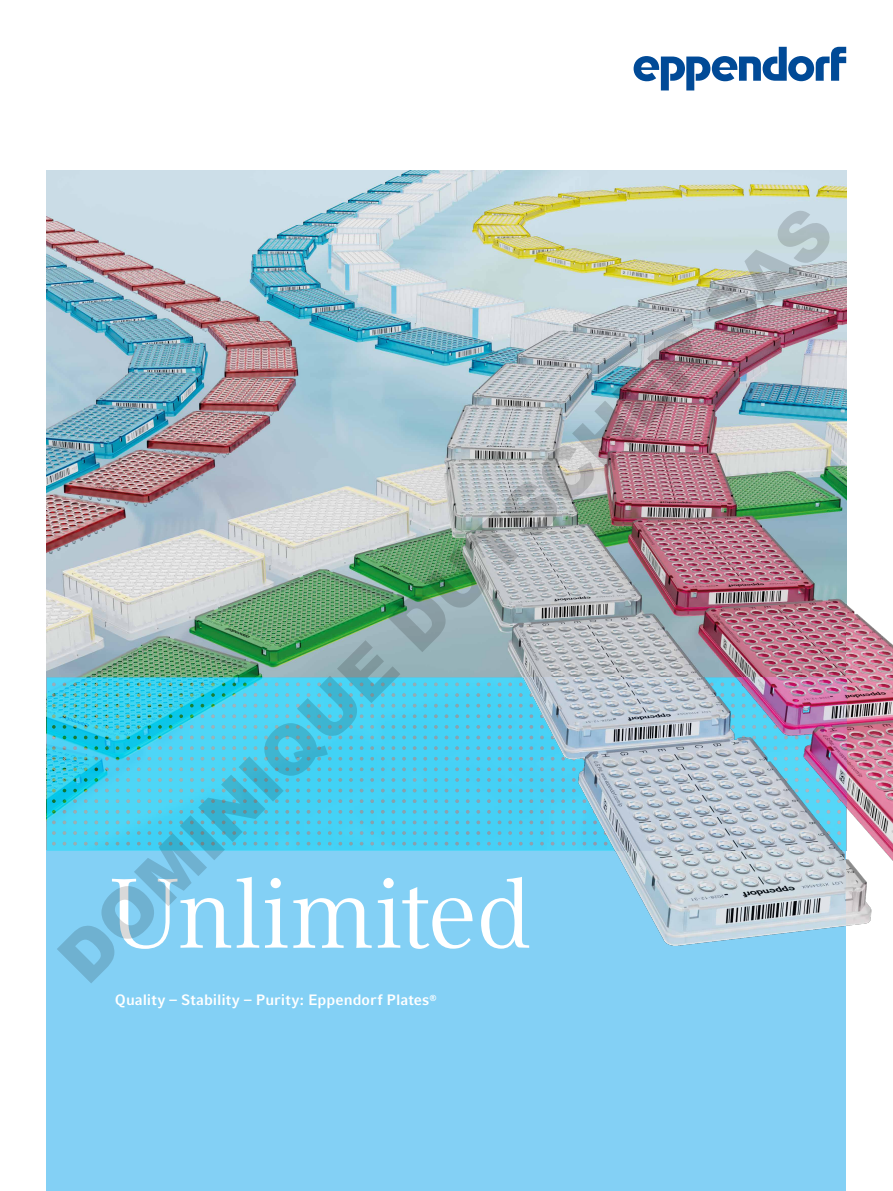
<style>
.page{position:relative;width:893px;height:1191px;background:#fff}
.page>*{position:absolute;margin:0;border:0;box-sizing:border-box;transform-origin:0 0}
.t1{font:97.5px "Compatil Textfor Eppendorf";letter-spacing:-.005em;color:#fff}
.t2{font:900 67.95px "Arial";color:rgb(0 0 0/.15)}
.t3{font:700 15px "Compatil Factfor Eppendorf";letter-spacing:.005em;color:#fff}
</style>
<div class="page">
<img style="left:47px;top:170px;width:799px;height:507px">
<div style="left:47px;top:850px;width:799px;height:341px;background:#83d0f5"></div>
<svg style="left:47px;top:677px;width:319px;height:173px;background:#45cdeb"></svg>
<svg style="left:634px;top:47px;width:212px;height:43px"></svg>
<img style="left:366px;top:677px;width:480px;height:269px">
<img style="left:846px;top:581px;width:47px;height:345px">
<h2 class="t2" style="left:35px;top:935px;width:1063px;rotate:-45deg">DOMINIQUE DUTSCHER SAS</h2>
<h1 class="t1" style="left:108px;top:857px;width:425px">Unlimited</h1>
<p class="t3" style="left:115px;top:991px;width:323px">Quality – Stability – Purity: Eppendorf Plates<sup>®</sup></p>
</div>
